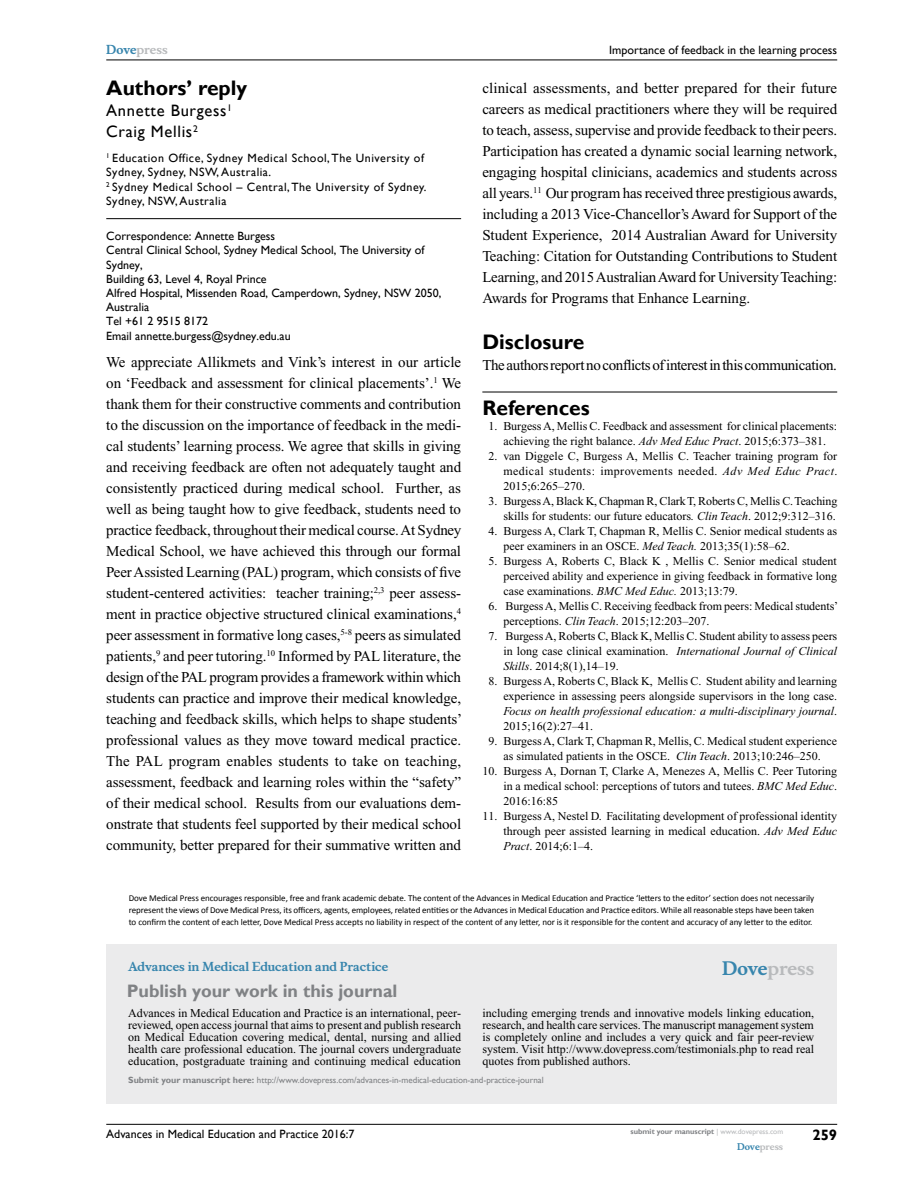
<style>
.page{position:relative;width:918px;height:1188px;background:#fff}
.page>*{position:absolute;margin:0;border:0;box-sizing:border-box;transform-origin:0 0}
.t1{font:700 21px "Gill Sans";color:#000}
.t2{font:700 18px "Gill Sans";color:#808285}
.t3{font:700 18px "Musee";color:#b8babc}
.t4{font:16.5px/21px "Gill Sans";letter-spacing:.04em;color:#000}
.t5{font:15px/21px "Times New Roman";letter-spacing:-.005em;color:#000;text-align:justify}
.t6{font:15px "Times New Roman";letter-spacing:-.025em;color:#000}
.t7{font:700 15px "Gill Sans";color:#000}
.t8{font:12px/15px "Times New Roman";color:#000;text-align:justify}
.t9{font:12px/14.2px "Gill Sans";color:#000}
.t10{font:12px/14.2px "Gill Sans";letter-spacing:.04em;color:#000}
.t11{font:700 12px "Musee";color:#3785ad}
.t12{font:700 12px "Musee";color:#b8babc}
.t13{font:9px/12px "Calibri";letter-spacing:-.005em;color:#000;text-align:justify}
.t14{font:9px "Gill Sans";color:#808285}
.t15{font:700 9px "Musee";color:#b8babc}
.t16{font:700 7.5px "Gill Sans";color:#808285}
.s1{color:#3785ad}
.s2{font-style:italic}
.s3{font-weight:700}
.s4{font-weight:400;color:#b8babc}
</style>
<div class="page">
<div style="left:106px;top:944px;width:731px;height:159px;background:#ebebec"></div>
<hr style="left:106px;top:1124px;width:731px;height:1px;background:#000">
<hr style="left:106px;top:60px;width:731px;height:1px;background:#000">
<hr style="left:106px;top:218px;width:355px;height:1px;background:#000">
<hr style="left:482px;top:392px;width:355px;height:1px;background:#000">
<p class="t12" style="left:106px;top:43px;width:63px"><span class="s1">Dove</span>press</p>
<h1 class="t1" style="left:106px;top:76px;width:142px">Authors’ reply</h1>
<h3 class="t4" style="left:106px;top:101px;width:127px">Annette Burgess<sup>1<br></sup>Craig Mellis<sup>2</sup></h3>
<p class="t10" style="left:106px;top:151px;width:322px"><sup>1</sup> Education Office, Sydney Medical School, The University of Sydney, Sydney, NSW, Australia.<br><sup>2</sup> Sydney Medical School – Central, The University of Sydney.<br>Sydney, NSW, Australia</p>
<p class="t9" style="left:106px;top:229px;width:337px">Correspondence: Annette Burgess<br>Central Clinical School, Sydney Medical School, The University of Sydney,<br>Building 63, Level 4, Royal Prince<br>Alfred Hospital, Missenden Road, Camperdown, Sydney, NSW 2050, Australia<br>Tel +61 2 9515 8172<br>Email annette.burgess@sydney.edu.au</p>
<p class="t5" style="left:106px;top:351px;width:357px">We appreciate Allikmets and Vink’s interest in our article on ‘Feedback and assessment for clinical placements’.<sup>1</sup> We thank them for their constructive comments and contribution to the discussion on the importance of feedback in the medi&shy;cal students’ learning process. We agree that skills in giving and receiving feedback are often not adequately taught and consistently practiced during medical school. Further, as well as being taught how to give feedback, students need to practice feedback, throughout their medical course. At Sydney Medical School, we have achieved this through our formal Peer Assisted Learning (PAL) program, which consists of five student-centered activities: teacher training;<sup>2,3</sup> peer assess&shy;ment in practice objective structured clinical examinations,<sup>4 </sup>peer assessment in formative long cases,<sup>5-8</sup> peers as simulated patients,<sup>9</sup> and peer tutoring.<sup>10</sup> Informed by PAL literature, the design of the PAL program provides a framework within which students can practice and improve their medical knowledge, teaching and feedback skills, which helps to shape students’ professional values as they move toward medical practice.<br>The PAL program enables students to take on teaching, assessment, feedback and learning roles within the “safety” of their medical school. Results from our evaluations dem&shy;onstrate that students feel supported by their medical school community, better prepared for their summative written and</p>
<p class="t9" style="left:609px;top:43px;width:229px">Importance of feedback in the learning process</p>
<p class="t5" style="left:482px;top:77px;width:356px">clinical assessments, and better prepared for their future careers as medical practitioners where they will be required to teach, assess, supervise and provide feedback to their peers.<br>Participation has created a dynamic social learning network, engaging hospital clinicians, academics and students across all years.<sup>11</sup> Our program has received three prestigious awards, including a 2013 Vice-Chancellor’s Award for Support of the Student Experience, 2014 Australian Award for University Teaching: Citation for Outstanding Contributions to Student Learning, and 2015 Australian Award for University Teaching:<br>Awards for Programs that Enhance Learning.</p>
<h1 class="t1" style="left:482px;top:329px;width:103px">Disclosure</h1>
<p class="t6" style="left:482px;top:357px;width:356px">The authors report no conflicts of interest in this communication.</p>
<h1 class="t1" style="left:482px;top:395px;width:109px">References</h1>
<p class="t8" style="left:488px;top:419px;width:350px;text-align:center">1. Burgess A, Mellis C. Feedback and assessment for clinical placements: achieving the right balance. <span class="s2">Adv Med Educ Pract</span>. 2015;6:373–381.</p>
<p class="t8" style="left:503px;top:449px;width:336px;text-indent:-15px">2. van Diggele C, Burgess A, Mellis C. Teacher training program for medical students: improvements needed. <span class="s2">Adv Med Educ Pract</span>.<br>2015;6:265–270.</p>
<p class="t8" style="left:488px;top:494px;width:350px;text-align:right">3. Burgess A, Black K, Chapman R, Clark T, Roberts C, Mellis C. Teaching skills for students: our future educators<span class="s2">. Clin Teach</span>. 2012;9:312–316.</p>
<p class="t8" style="left:503px;top:524px;width:335px;text-indent:-15px">4. Burgess A, Clark T, Chapman R, Mellis C. Senior medical students as peer examiners in an OSCE. <span class="s2">Med Teach.</span> 2013;35(1):58–62.</p>
<p class="t8" style="left:503px;top:554px;width:335px;text-indent:-15px">5. Burgess A, Roberts C, Black K , Mellis C. Senior medical student perceived ability and experience in giving feedback in formative long case examinations. <span class="s2">BMC Med Educ.</span> 2013;13:79.</p>
<p class="t8" style="left:503px;top:599px;width:336px;text-indent:-15px">6. Burgess A, Mellis C. Receiving feedback from peers: Medical students’ perceptions. <span class="s2">Clin Teach</span>. 2015;12:203–207.</p>
<p class="t8" style="left:503px;top:629px;width:335px;text-indent:-15px">7. Burgess A, Roberts C, Black K, Mellis C. Student ability to assess peers in long case clinical examination. <span class="s2">International Journal of Clinical Skills</span>. 2014;8(1),14–19.</p>
<p class="t8" style="left:503px;top:674px;width:335px;text-indent:-15px">8. Burgess A, Roberts C, Black K, Mellis C. Student ability and learning experience in assessing peers alongside supervisors in the long case.<br><span class="s2">Focus on health professional education: a multi-disciplinary journal</span>.<br>2015;16(2):27–41.</p>
<p class="t8" style="left:488px;top:734px;width:350px;text-align:center">9. Burgess A, Clark T, Chapman R, Mellis, C. Medical student experience as simulated patients in the OSCE. <span class="s2">Clin Teach</span>. 2013;10:246–250.</p>
<p class="t8" style="left:503px;top:764px;width:335px;text-indent:-21px">10. Burgess A, Dornan T, Clarke A, Menezes A, Mellis C. Peer Tutoring in a medical school: perceptions of tutors and tutees. <span class="s2">BMC Med Educ</span>.<br>2016:16:85</p>
<p class="t8" style="left:503px;top:809px;width:335px;text-indent:-21px">11. Burgess A, Nestel D. Facilitating development of professional identity through peer assisted learning in medical education. <span class="s2">Adv Med Educ Pract</span>. 2014;6:1–4.</p>
<p class="t13" style="left:129px;top:892px;width:687px">Dove Medical Press encourages responsible, free and frank academic debate. The content of the Advances in Medical Education and Practice ‘letters to the editor’ section does not necessarily represent the views of Dove Medical Press, its officers, agents, employees, related entities or the Advances in Medical Education and Practice editors. While all reasonable steps have been taken to confirm the content of each letter, Dove Medical Press accepts no liability in respect of the content of any letter, nor is it responsible for the content and accuracy of any letter to the editor.</p>
<p class="t11" style="left:128px;top:959px;width:262px">Advances in Medical Education and Practice</p>
<h2 class="t2" style="left:127px;top:980px;width:272px">Publish your work in this journal</h2>
<h2 class="t3" style="left:722px;top:958px;width:94px"><span class="s1">Dove</span>press</h2>
<p class="t8" style="left:128px;top:1007px;width:334px;line-height:12px">Advances in Medical Education and Practice is an international, peer&shy;reviewed, open access journal that aims to present and publish research on Medical Education covering medical, dental, nursing and allied health care professional education. The journal covers undergraduate education, postgraduate training and continuing medical education</p>
<p class="t8" style="left:482px;top:1007px;width:333px;line-height:12px">including emerging trends and innovative models linking education, research, and health care services. The manuscript management system is completely online and includes a very quick and fair peer-review system. Visit http://www.dovepress.com/testimonials.php to read real quotes from published authors.</p>
<p class="t14" style="left:128px;top:1075px;width:417px"><span class="s3">Submit your manuscript here:</span> http://www.dovepress.com/advances-in-medical-education-and-practice-journal</p>
<p class="t9" style="left:106px;top:1127px;width:250px">Advances in Medical Education and Practice 2016:7</p>
<p class="t16" style="left:631px;top:1127px;width:154px">submit your manuscript <span class="s4">| www.dovepress.com</span></p>
<p class="t15" style="left:737px;top:1141px;width:48px"><span class="s1">Dove</span>press</p>
<p class="t7" style="left:812px;top:1126px;width:26px">259</p>
</div>
